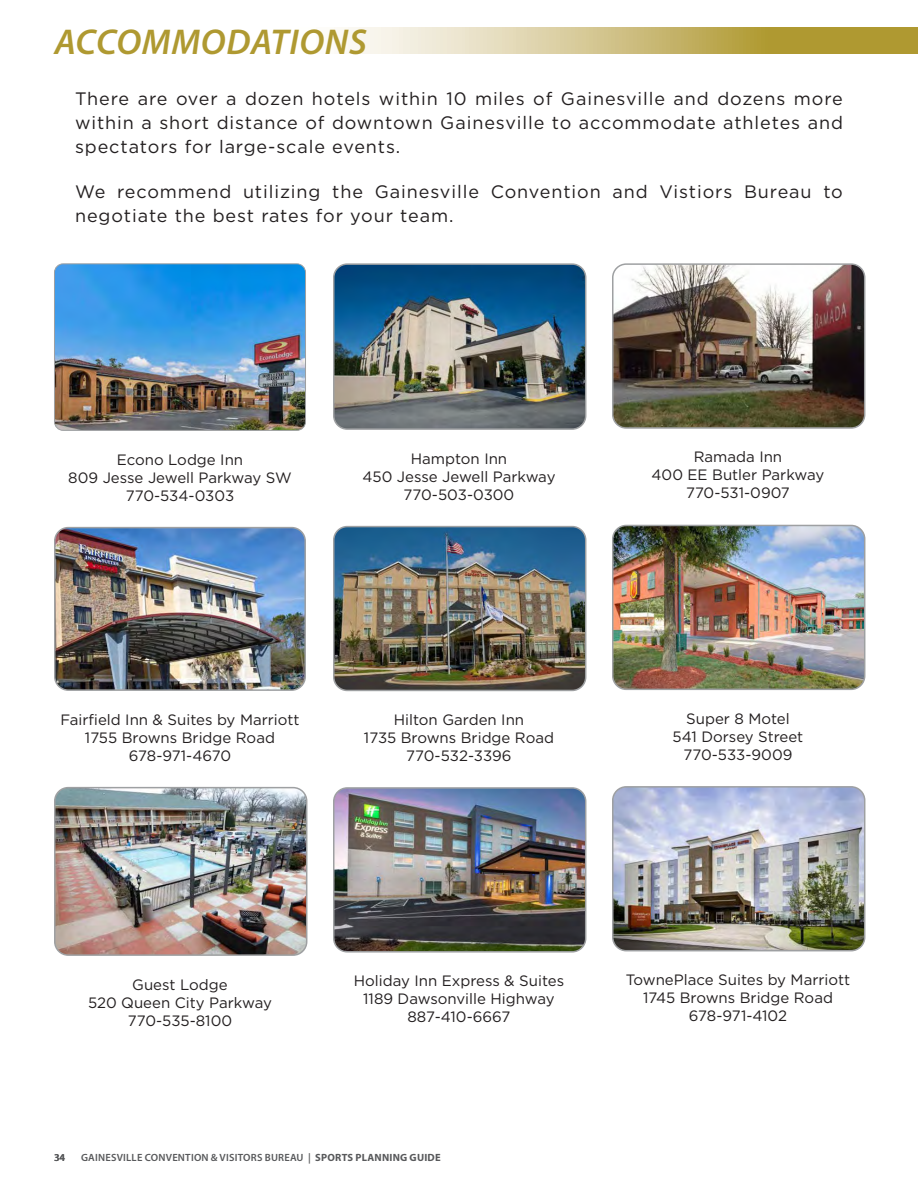
<style>
.page{position:relative;width:918px;height:1188px;background:#fff}
.page>*{position:absolute;margin:0;border:0;box-sizing:border-box;transform-origin:0 0}
.t1{font:italic 600 36px "Myriad Pro";letter-spacing:.02em;color:#af9931}
.t2{font:18px/24px "Gotham";letter-spacing:.05em;color:#231f20;text-align:justify}
.t3{font:15px/18px "Gotham";color:#231f20;text-align:center}
.t4{font:600 10.5px "Myriad Pro";letter-spacing:.02em;color:#58595b}
.s1{font-weight:700}
</style>
<div class="page">
<svg style="left:341px;top:27px;width:576px;height:27px;background:#cec083"></svg>
<img style="left:54px;top:265px;width:250px;height:164px">
<div style="left:54px;top:263px;width:252px;height:168px;border:1px solid #9ea0a2;border-radius:9px"></div>
<img style="left:56px;top:529px;width:248px;height:159px">
<div style="left:54px;top:527px;width:252px;height:164px;border:2px solid #9ea0a2;border-radius:14px"></div>
<img style="left:56px;top:788px;width:251px;height:166px">
<div style="left:54px;top:787px;width:253px;height:169px;border:2px solid #9ea0a2;border-radius:14px"></div>
<img style="left:336px;top:266px;width:250px;height:162px">
<div style="left:333px;top:263px;width:253px;height:167px;border:2px solid #9ea0a2;border-radius:14px"></div>
<img style="left:335px;top:527px;width:251px;height:163px">
<div style="left:333px;top:526px;width:253px;height:165px;border:2px solid #9ea0a2;border-radius:14px"></div>
<img style="left:336px;top:789px;width:250px;height:161px">
<div style="left:333px;top:787px;width:253px;height:166px;border:2px solid #9ea0a2;border-radius:14px"></div>
<img style="left:615px;top:266px;width:250px;height:160px">
<div style="left:612px;top:263px;width:253px;height:166px;border:2px solid #9ea0a2;border-radius:14px"></div>
<img style="left:614px;top:525px;width:251px;height:164px">
<div style="left:612px;top:525px;width:253px;height:165px;border:2px solid #9ea0a2;border-radius:14px"></div>
<img style="left:614px;top:788px;width:251px;height:163px">
<div style="left:612px;top:786px;width:253px;height:165px;border:2px solid #9ea0a2;border-radius:14px"></div>
<h1 class="t1" style="left:54px;top:19px;width:314px">ACCOMMODATIONS</h1>
<p class="t2" style="left:75px;top:86px;width:769px">There are over a dozen hotels within 10 miles of Gainesville and dozens more within a short distance of downtown Gainesville to accommodate athletes and spectators for large-scale events.</p>
<p class="t2" style="left:75px;top:179px;width:769px">We recommend utilizing the Gainesville Convention and Vistiors Bureau to negotiate the best rates for your team.</p>
<p class="t3" style="left:68px;top:450px;width:225px">Econo Lodge Inn<br>809 Jesse Jewell Parkway SW<br>770-534-0303</p>
<p class="t3" style="left:362px;top:449px;width:195px">Hampton Inn<br>450 Jesse Jewell Parkway<br>770-503-0300</p>
<p class="t3" style="left:60px;top:710px;width:241px">Fairfield Inn &amp; Suites by Marriott<br>1755 Browns Bridge Road<br>678-971-4670</p>
<p class="t3" style="left:364px;top:710px;width:192px">Hilton Garden Inn<br>1735 Browns Bridge Road<br>770-532-3396</p>
<p class="t3" style="left:652px;top:448px;width:174px">Ramada Inn<br>400 EE Butler Parkway<br>770-531-0907</p>
<p class="t3" style="left:673px;top:709px;width:132px">Super 8 Motel<br>541 Dorsey Street<br>770-533-9009</p>
<p class="t3" style="left:88px;top:975px;width:185px">Guest Lodge<br>520 Queen City Parkway<br>770-535-8100</p>
<p class="t3" style="left:354px;top:972px;width:212px">Holiday Inn Express &amp; Suites<br>1189 Dawsonville Highway<br>887-410-6667</p>
<p class="t4" style="left:54px;top:1151px;width:13px">34</p>
<p class="t4" style="left:81px;top:1151px;width:361px">GAINESVILLE CONVENTION &amp; VISITORS BUREAU | <span class="s1">SPORTS PLANNING GUIDE</span></p>
<p class="t3" style="left:626px;top:971px;width:226px">TownePlace Suites by Marriott<br>1745 Browns Bridge Road<br>678-971-4102</p>
</div>
